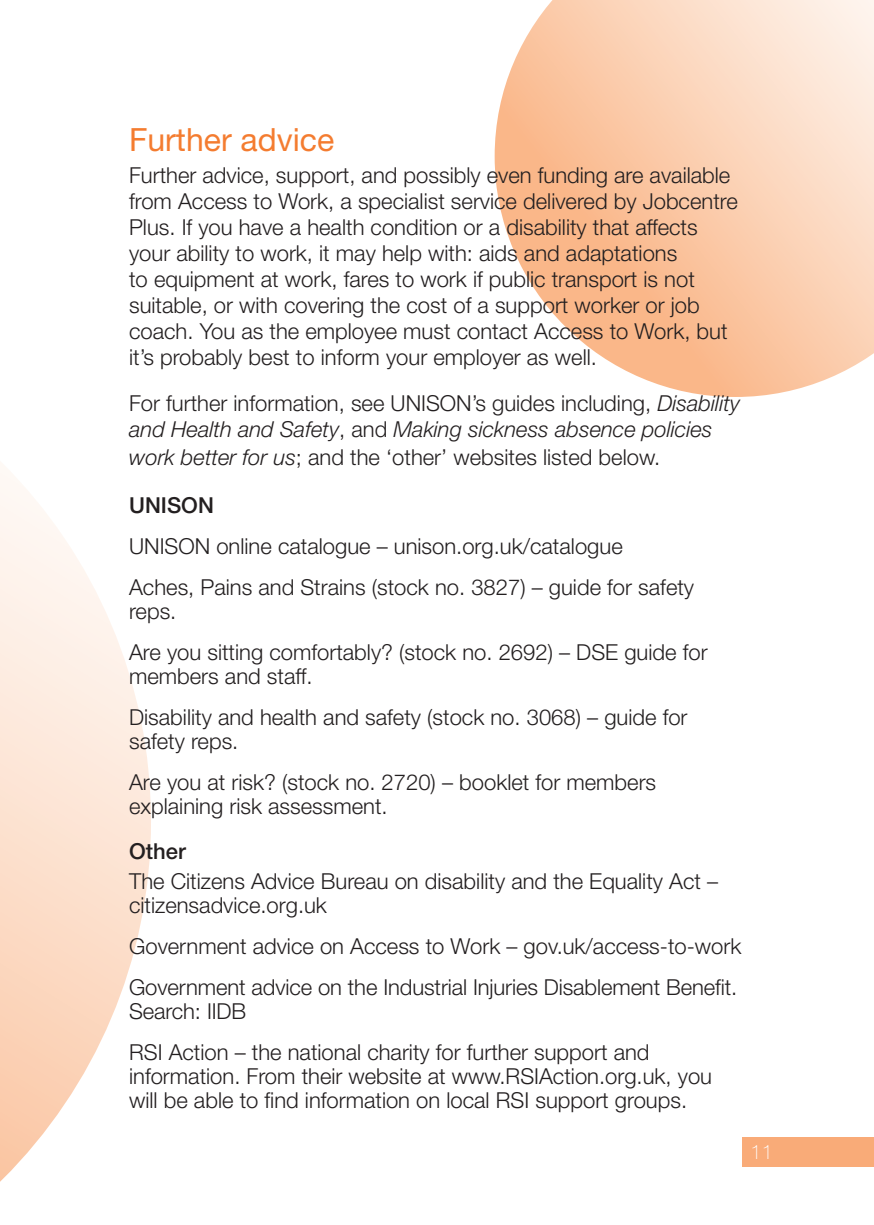
<style>
.page{position:relative;width:874px;height:1225px;background:#fff}
.page>*{position:absolute;margin:0;border:0;box-sizing:border-box;transform-origin:0 0}
.t1{font:32px "Helvetica Neue";color:#f47c30}
.t2{font:300 22px/26px "Helvetica Neue";color:#231f20}
.t3{font:italic 300 22px/26px "Helvetica Neue";color:#231f20}
.t4{font:500 22px "Helvetica Neue";color:#231f20}
.t5{font:100 20px "Helvetica Neue";color:#fff}
.s1{font-style:normal}
.s2{font-style:italic}
.s3{font-weight:500}
</style>
<div class="page">
<div style="left:741px;top:1137px;width:132px;height:29px;background:#f9ab78"></div>
<svg style="left:0;top:473px;width:151px;height:709px"></svg>
<svg style="left:494px;top:0;width:379px;height:397px;background:#fbd2b5"></svg>
<h1 class="t1" style="left:129px;top:121px;width:207px">Further advice</h1>
<p class="t2" style="left:129px;top:162px;width:610px">Further advice, support, and possibly even funding are available from Access to Work, a specialist service delivered by Jobcentre Plus. If you have a health condition or a disability that affects your ability to work, it may help with: aids and adaptations<br>to equipment at work, fares to work if public transport is not suitable, or with covering the cost of a support worker or job coach. You as the employee must contact Access to Work, but it’s probably best to inform your employer as well.</p>
<p class="t3" style="left:129px;top:390px;width:612px"><span class="s1">For further information, see UNISON’s guides including,</span> Disability and Health and Safety<span class="s1">, and</span> Making sickness absence policies</p>
<p class="t2" style="left:129px;top:433px;width:532px;line-height:48px"><span class="s2">work better for us</span>; and the ‘other’ websites listed below.<br><span class="s3">UNISON</span></p>
<p class="t2" style="left:129px;top:525px;width:566px;line-height:41px">UNISON online catalogue – unison.org.uk/catalogue<br>Aches, Pains and Strains (stock no. 3827) – guide for safety</p>
<p class="t2" style="left:129px;top:590px;width:579px;line-height:41px">reps.<br>Are you sitting comfortably? (stock no. 2692) – DSE guide for</p>
<p class="t2" style="left:129px;top:655px;width:559px;line-height:41px">members and staff.<br>Disability and health and safety (stock no. 3068) – guide for</p>
<p class="t2" style="left:129px;top:720px;width:528px;line-height:41px">safety reps.<br>Are you at risk? (stock no. 2720) – booklet for members</p>
<p class="t2" style="left:129px;top:793px;width:260px">explaining risk assessment.</p>
<p class="t4" style="left:129px;top:838px;width:58px">Other</p>
<p class="t2" style="left:129px;top:868px;width:590px;line-height:24px">The Citizens Advice Bureau on disability and the Equality Act – citizensadvice.org.uk</p>
<p class="t2" style="left:129px;top:925px;width:613px;line-height:41px">Government advice on Access to Work – gov.uk/access-to-work<br>Government advice on the Industrial Injuries Disablement Benefit.</p>
<p class="t2" style="left:129px;top:990px;width:521px;line-height:41px">Search: IIDB<br>RSI Action – the national charity for further support and</p>
<p class="t2" style="left:129px;top:1063px;width:584px;line-height:24px">information. From their website at www.RSIAction.org.uk, you will be able to find information on local RSI support groups.</p>
<p class="t5" style="left:750px;top:1140px;width:24px">11</p>
</div>
